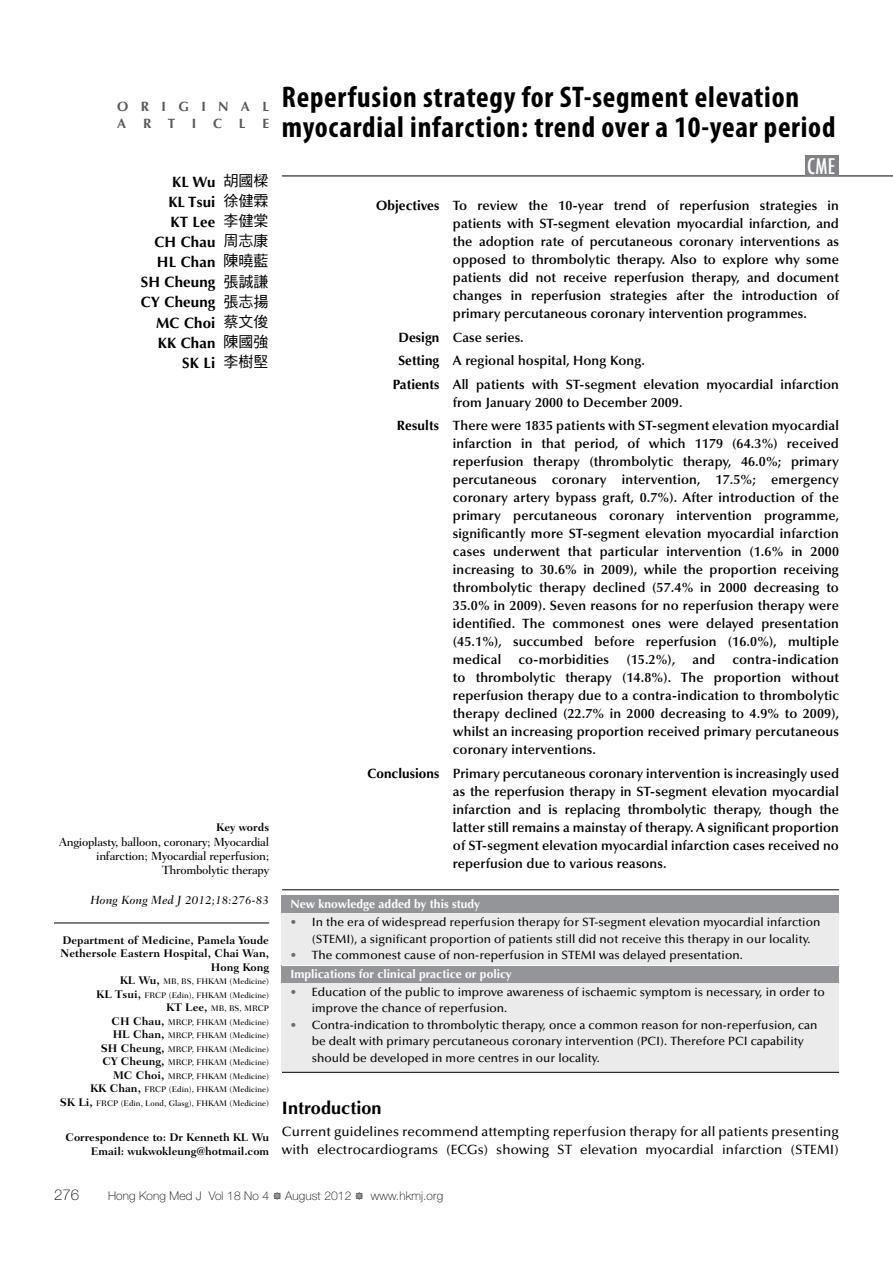
<style>
.page{position:relative;width:893px;height:1263px;background:#fff}
.page>*{position:absolute;margin:0;border:0;box-sizing:border-box;transform-origin:0 0}
.t1{font:700 condensed 30px/30px "Myriad Pro";letter-spacing:.025em;color:#000}
.t2{font:500 condensed 21px "Futura";color:#fff}
.t3{font:700 18px "Optima";letter-spacing:.005em;color:#000}
.t4{font:700 15px/20.1px "Optima";letter-spacing:.01em;color:#000;text-align:right}
.t5{font:15px/20.1px "DF Hei HK W5";color:#000;text-align:justify}
.t6{font:100 15px "Helvetica Neue";color:#000}
.t7{font:600 13.5px/18px "Optima";letter-spacing:.005em;color:#000;text-align:justify}
.t8{font:500 13.5px/18px "Optima";letter-spacing:.005em;color:#000}
.t9{font:700 13.5px/16.2px "Optima";letter-spacing:.92em;color:#58595b}
.t10{font:500 12px/16.5px "Optima";letter-spacing:.005em;color:#000}
.t11{font:500 12px/14.4px "Fairfield LH";letter-spacing:-.02em;color:#000;text-align:right}
.t12{font:100 12px "Helvetica Neue";letter-spacing:.01em;color:#000}
.t13{font:700 12px "Optima";letter-spacing:.005em;color:#fff}
.t14{font:italic 500 12px "Fairfield LH";color:#000}
.t15{font:700 11.25px/13.5px "Fairfield LH";letter-spacing:.005em;color:#000;text-align:right}
.t16{font:500 8.25px/13.5px "Fairfield LH";letter-spacing:.005em;color:#000;text-align:right}
.s1{font-weight:700;font-size:11.25px}
.s2{font-weight:700}
.s3{color:#6d6e71}
.s4{font-weight:700;color:#fff}
.s5{font-family:"Type Embellishments One Let Plain";font-weight:400}
</style>
<div class="page">
<hr style="left:282px;top:176px;width:611px;height:1px;background:#000">
<hr style="left:54px;top:923px;width:215px;height:1px;background:#000">
<hr style="left:282px;top:889px;width:557px;height:1px;background:#000">
<div style="left:282px;top:895px;width:557px;height:177px;background:#ebebec"></div>
<div style="left:282px;top:895px;width:557px;height:17px;background:#939598"></div>
<div style="left:282px;top:966px;width:557px;height:17px;background:#939598"></div>
<hr style="left:282px;top:965px;width:557px;height:1px;background:#fff">
<hr style="left:282px;top:1072px;width:557px;height:1px;background:#000">
<div style="left:805px;top:155px;width:34px;height:21px;background:#808285"></div>
<p class="t9" style="left:117px;top:99px;width:153px">ORIGINAL<br>ARTICLE</p>
<p class="t4" style="left:141px;top:172px;width:76px">KL Wu<br>KL Tsui<br>KT Lee<br>CH Chau<br>HL Chan<br>SH Cheung<br>CY Cheung<br>MC Choi<br>KK Chan<br>SK Li</p>
<p class="t5" style="left:223px;top:170px;width:46px">胡國樑徐健霖李健棠周志康陳曉藍張誠謙張志揚蔡文俊陳國強李樹堅</p>
<p class="t15" style="left:216px;top:821px;width:54px">Key words</p>
<p class="t11" style="left:59px;top:834px;width:211px">Angioplasty, balloon, coronary; Myocardial infarction; Myocardial reperfusion;<br>Thrombolytic therapy</p>
<p class="t14" style="left:90px;top:893px;width:180px">Hong Kong Med J 2012;18:276-83</p>
<p class="t15" style="left:60px;top:933px;width:211px">Department of Medicine, Pamela Youde<br>Nethersole Eastern Hospital, Chai Wan,<br>Hong Kong</p>
<p class="t16" style="left:60px;top:975px;width:211px"><span class="s1">KL Wu,</span> MB, BS, FHKAM (Medicine)<br><span class="s1">KL Tsui,</span> FRCP (Edin), FHKAM (Medicine)<br><span class="s1">KT Lee,</span> MB, BS, MRCP<br><span class="s1">CH Chau,</span> MRCP, FHKAM (Medicine)<br><span class="s1">HL Chan,</span> MRCP, FHKAM (Medicine)<br><span class="s1">SH Cheung,</span> MRCP, FHKAM (Medicine)<br><span class="s1">CY Cheung,</span> MRCP, FHKAM (Medicine)<br><span class="s1">MC Choi,</span> MRCP, FHKAM (Medicine)<br><span class="s1">KK Chan,</span> FRCP (Edin), FHKAM (Medicine)<br><span class="s1">SK Li,</span> FRCP (Edin, Lond, Glasg), FHKAM (Medicine)</p>
<p class="t15" style="left:66px;top:1131px;width:205px">Correspondence to: Dr Kenneth KL Wu<br>Email: wukwokleung@hotmail.com</p>
<h1 class="t1" style="left:282px;top:81px;width:555px">Reperfusion strategy for ST-segment elevation myocardial infarction: trend over a 10-year period</h1>
<h2 class="t2" style="left:807px;top:153px;width:30px">CME</h2>
<p class="t7" style="left:453px;top:197px;width:388px;text-indent:-77px"><span class="s2">Objectives</span> To review the 10-year trend of reperfusion strategies in patients with ST-segment elevation myocardial infarction, and the adoption rate of percutaneous coronary interventions as opposed to thrombolytic therapy. Also to explore why some patients did not receive reperfusion therapy, and document changes in reperfusion strategies after the introduction of primary percutaneous coronary intervention programmes.</p>
<p class="t7" style="left:398px;top:328px;width:127px"><span class="s2">Design</span> Case series.</p>
<p class="t7" style="left:398px;top:352px;width:248px"><span class="s2">Setting</span> A regional hospital, Hong Kong.</p>
<p class="t7" style="left:393px;top:375px;width:447px"><span class="s2">Patients</span> All patients with ST-segment elevation myocardial infarction</p>
<p class="t7" style="left:397px;top:390px;width:444px;line-height:23.5px;text-indent:56px">from January 2000 to December 2009.<br><span class="s2">Results</span> There were 1835 patients with ST-segment elevation myocardial</p>
<p class="t7" style="left:453px;top:435px;width:388px">infarction in that period, of which 1179 (64.3%) received reperfusion therapy (thrombolytic therapy, 46.0%; primary percutaneous coronary intervention, 17.5%; emergency coronary artery bypass graft, 0.7%). After introduction of the primary percutaneous coronary intervention programme, significantly more ST-segment elevation myocardial infarction cases underwent that particular intervention (1.6% in 2000 increasing to 30.6% in 2009), while the proportion receiving thrombolytic therapy declined (57.4% in 2000 decreasing to 35.0% in 2009). Seven reasons for no reperfusion therapy were identified. The commonest ones were delayed presentation (45.1%), succumbed before reperfusion (16.0%), multiple medical</p>
<p class="t7" style="left:453px;top:651px;width:388px;text-indent:280px">contra-indication to thrombolytic therapy (14.8%). The proportion without reperfusion therapy due to a contra-indication to thrombolytic therapy declined (22.7% in 2000 decreasing to 4.9% to 2009), whilst an increasing proportion received primary percutaneous coronary interventions.</p>
<p class="t7" style="left:453px;top:764px;width:388px;text-indent:-86px"><span class="s2">Conclusions</span> Primary percutaneous coronary intervention is increasingly used as the reperfusion therapy in ST-segment elevation myocardial infarction and is replacing thrombolytic therapy, though the latter still remains a mainstay of therapy. A significant proportion of ST-segment elevation myocardial infarction cases received no reperfusion due to various reasons.</p>
<p class="t7" style="left:518px;top:651px;width:92px">co-morbidities</p>
<p class="t7" style="left:626px;top:651px;width:51px">(15.2%),</p>
<p class="t7" style="left:692px;top:651px;width:24px">and</p>
<p class="t13" style="left:290px;top:897px;width:191px">New knowledge added by this study</p>
<p class="t10" style="left:312px;top:914px;width:510px;text-indent:-21px"><span class="s3">•</span> In the era of widespread reperfusion therapy for ST-segment elevation myocardial infarction (STEMI), a significant proportion of patients still did not receive this therapy in our locality.</p>
<p class="t10" style="left:290px;top:946px;width:454px;line-height:18.6px"><span class="s3">•</span> The commonest cause of non-reperfusion in STEMI was delayed presentation.<br><span class="s4">Implications for clinical practice or policy</span></p>
<p class="t10" style="left:312px;top:983px;width:514px;text-indent:-21px"><span class="s3">•</span> Education of the public to improve awareness of ischaemic symptom is necessary, in order to improve the chance of reperfusion.</p>
<p class="t10" style="left:312px;top:1016px;width:507px;text-indent:-21px"><span class="s3">•</span> Contra-indication to thrombolytic therapy, once a common reason for non-reperfusion, can be dealt with primary percutaneous coronary intervention (PCI). Therefore PCI capability should be developed in more centres in our locality.</p>
<h3 class="t3" style="left:282px;top:1097px;width:101px">Introduction</h3>
<p class="t8" style="left:282px;top:1123px;width:558px">Current guidelines recommend attempting reperfusion therapy for all patients presenting with electrocardiograms (ECGs) showing ST elevation myocardial infarction (STEMI)</p>
<p class="t6" style="left:54px;top:1186px;width:27px">276</p>
<p class="t12" style="left:108px;top:1189px;width:337px">Hong Kong Med J Vol 18 No 4 <span class="s5">#</span> August 2012 <span class="s5">#</span> www.hkmj.org</p>
</div>
